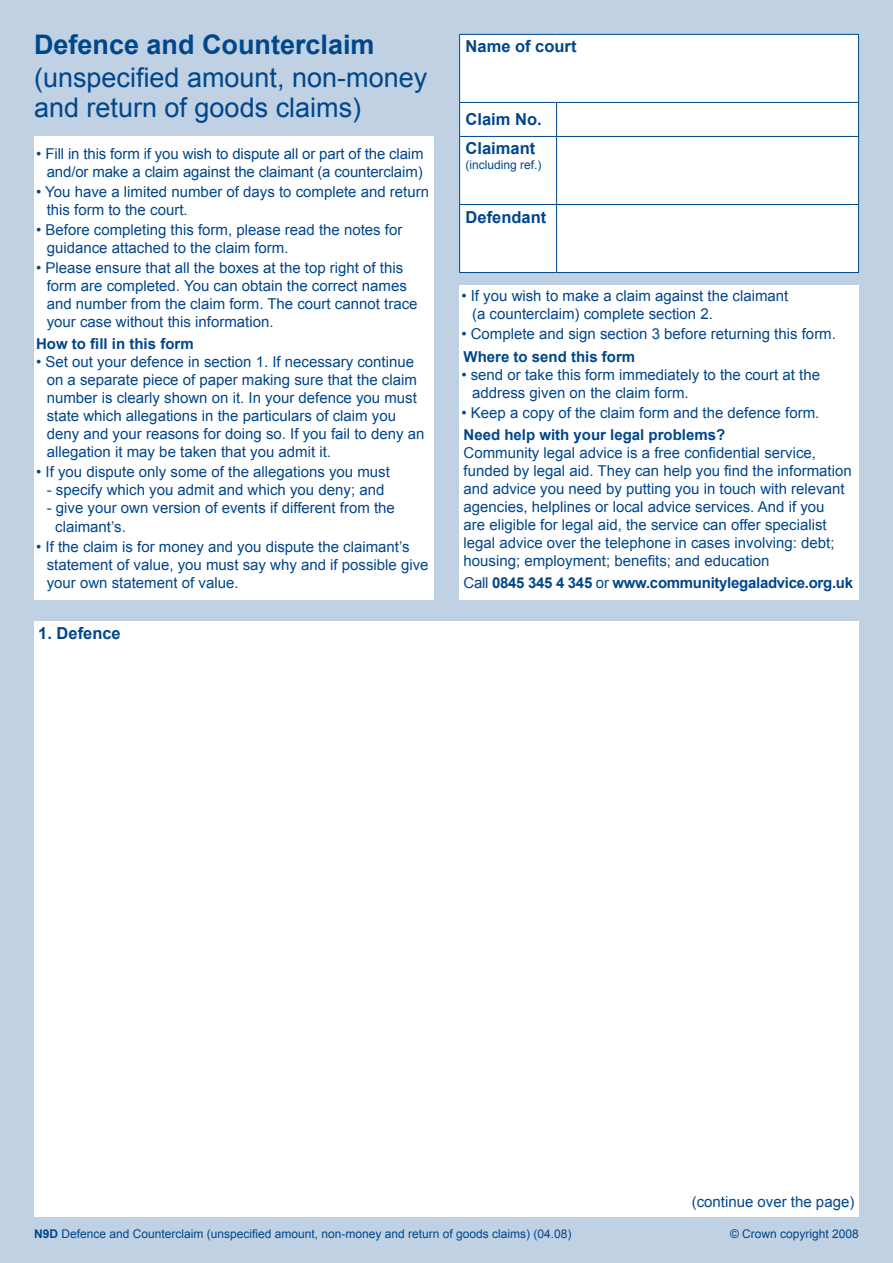
<style>
.page{position:relative;width:893px;height:1263px;background:#bfd1e2}
.page>*{position:absolute;margin:0;border:0;box-sizing:border-box;transform-origin:0 0}
.t1{font:27px/33px "Arial";color:#00468b}
.t2{font:700 16.5px "Arial";color:#00468b}
.Subhead_1{font:15px/18px "Arial";color:#00468b}
.Subhead_1-2{font:700 15px "Arial";color:#00468b}
.Subhead_1-3{font:700 15px "Arial";letter-spacing:-.02em;color:#00468b}
.t3{font:12px "Arial";color:#00468b}
.s1{font-weight:700}
.s2{font-weight:400}
</style>
<div class="page">
<div style="left:34px;top:137px;width:400px;height:463px;background:#fff"></div>
<div style="left:459px;top:285px;width:400px;height:315px;background:#fff"></div>
<div style="left:34px;top:621px;width:825px;height:596px;background:#fff"></div>
<div style="left:460px;top:35px;width:398px;height:237px;background:#fff"></div>
<hr style="left:459px;top:34px;width:98px;height:1px;background:#00468b">
<hr style="left:459px;top:35px;width:1px;height:67px;background:#00468b">
<hr style="left:557px;top:34px;width:302px;height:1px;background:#00468b">
<hr style="left:858px;top:35px;width:1px;height:67px;background:#00468b">
<hr style="left:459px;top:102px;width:98px;height:1px;background:#00468b">
<hr style="left:459px;top:103px;width:1px;height:33px;background:#00468b">
<hr style="left:557px;top:102px;width:302px;height:1px;background:#00468b">
<hr style="left:556px;top:103px;width:1px;height:33px;background:#00468b">
<hr style="left:858px;top:103px;width:1px;height:33px;background:#00468b">
<hr style="left:459px;top:136px;width:98px;height:1px;background:#00468b">
<hr style="left:459px;top:137px;width:1px;height:67px;background:#00468b">
<hr style="left:557px;top:136px;width:302px;height:1px;background:#00468b">
<hr style="left:556px;top:137px;width:1px;height:67px;background:#00468b">
<hr style="left:858px;top:137px;width:1px;height:67px;background:#00468b">
<hr style="left:459px;top:204px;width:98px;height:1px;background:#00468b">
<hr style="left:459px;top:205px;width:1px;height:67px;background:#00468b">
<hr style="left:557px;top:204px;width:302px;height:1px;background:#00468b">
<hr style="left:556px;top:205px;width:1px;height:67px;background:#00468b">
<hr style="left:858px;top:205px;width:1px;height:67px;background:#00468b">
<hr style="left:459px;top:272px;width:98px;height:1px;background:#00468b">
<hr style="left:557px;top:272px;width:302px;height:1px;background:#00468b">
<p class="t1" style="left:34px;top:28px;width:395px"><span class="s1">Defence and Counterclaim </span>(unspecified amount, non-money</p>
<p class="t1" style="left:34px;top:91px;width:329px">and return of goods claims)</p>
<p class="Subhead_1" style="left:36px;top:145px;width:389px;text-align:right">• Fill in this form if you wish to dispute all or part of the claim and/or make a claim against the claimant (a counterclaim)</p>
<p class="Subhead_1" style="left:47px;top:183px;width:384px;text-indent:-11px">• You have a limited number of days to complete and return this form to the court.</p>
<p class="Subhead_1" style="left:47px;top:221px;width:357px;text-indent:-11px">• Before completing this form, please read the notes for guidance attached to the claim form.</p>
<p class="Subhead_1" style="left:47px;top:259px;width:372px;text-indent:-11px">• Please ensure that all the boxes at the top right of this form are completed. You can obtain the correct names and number from the claim form. The court cannot trace your case without this information.</p>
<p class="Subhead_1-2" style="left:36px;top:334px;width:159px">How to fill in this form</p>
<p class="Subhead_1" style="left:47px;top:353px;width:379px;text-indent:-11px">• Set out your defence in section 1. If necessary continue on a separate piece of paper making sure that the claim number is clearly shown on it. In your defence you must state which allegations in the particulars of claim you deny and your reasons for doing so. If you fail to deny an allegation it may be taken that you admit it.</p>
<p class="Subhead_1" style="left:36px;top:463px;width:355px">• If you dispute only some of the allegations you must</p>
<p class="Subhead_1" style="left:47px;top:481px;width:339px">- specify which you admit and which you deny; and</p>
<p class="Subhead_1" style="left:55px;top:499px;width:341px;text-indent:-9px">- give your own version of events if different from the claimant’s.</p>
<p class="Subhead_1" style="left:47px;top:537px;width:383px;text-indent:-11px">• If the claim is for money and you dispute the claimant’s statement of value, you must say why and if possible give your own statement of value.</p>
<p class="t2" style="left:38px;top:622px;width:84px">1. Defence</p>
<p class="t2" style="left:466px;top:36px;width:112px">Name of court</p>
<p class="t2" style="left:466px;top:109px;width:78px">Claim No.</p>
<p class="t2" style="left:466px;top:138px;width:71px">Claimant</p>
<p class="t3" style="left:466px;top:157px;width:78px">(including ref.)</p>
<p class="t2" style="left:466px;top:206px;width:82px">Defendant</p>
<p class="Subhead_1" style="left:472px;top:287px;width:318px;text-indent:-11px">• If you wish to make a claim against the claimant (a counterclaim) complete section 2.</p>
<p class="Subhead_1" style="left:461px;top:325px;width:376px">• Complete and sign section 3 before returning this form.</p>
<p class="Subhead_1-2" style="left:463px;top:346px;width:173px">Where to send this form</p>
<p class="Subhead_1" style="left:472px;top:365px;width:350px;text-indent:-11px">• send or take this form immediately to the court at the address given on the claim form.</p>
<p class="Subhead_1" style="left:461px;top:403px;width:359px">• Keep a copy of the claim form and the defence form.</p>
<p class="Subhead_1-2" style="left:463px;top:425px;width:263px">Need help with your legal problems?</p>
<p class="Subhead_1" style="left:463px;top:444px;width:390px">Community legal advice is a free confidential service, funded by legal aid. They can help you find the information and advice you need by putting you in touch with relevant agencies, helplines or local advice services. And if you<br>are eligible for legal aid, the service can offer specialist legal advice over the telephone in cases involving: debt; housing; employment; benefits; and education</p>
<p class="Subhead_1-3" style="left:463px;top:573px;width:391px"><span class="s2">Call</span> 0845 345 4 345 <span class="s2">or</span> www.communitylegaladvice.org.uk</p>
<p class="Subhead_1" style="left:692px;top:1193px;width:164px">(continue over the page)</p>
<p class="t3" style="left:34px;top:1225px;width:539px"><span class="s1">N9D</span> Defence and Counterclaim (unspecified amount, non-money and return of goods claims) (04.08)</p>
<p class="t3" style="left:730px;top:1225px;width:130px">© Crown copyright 2008</p>
</div>
